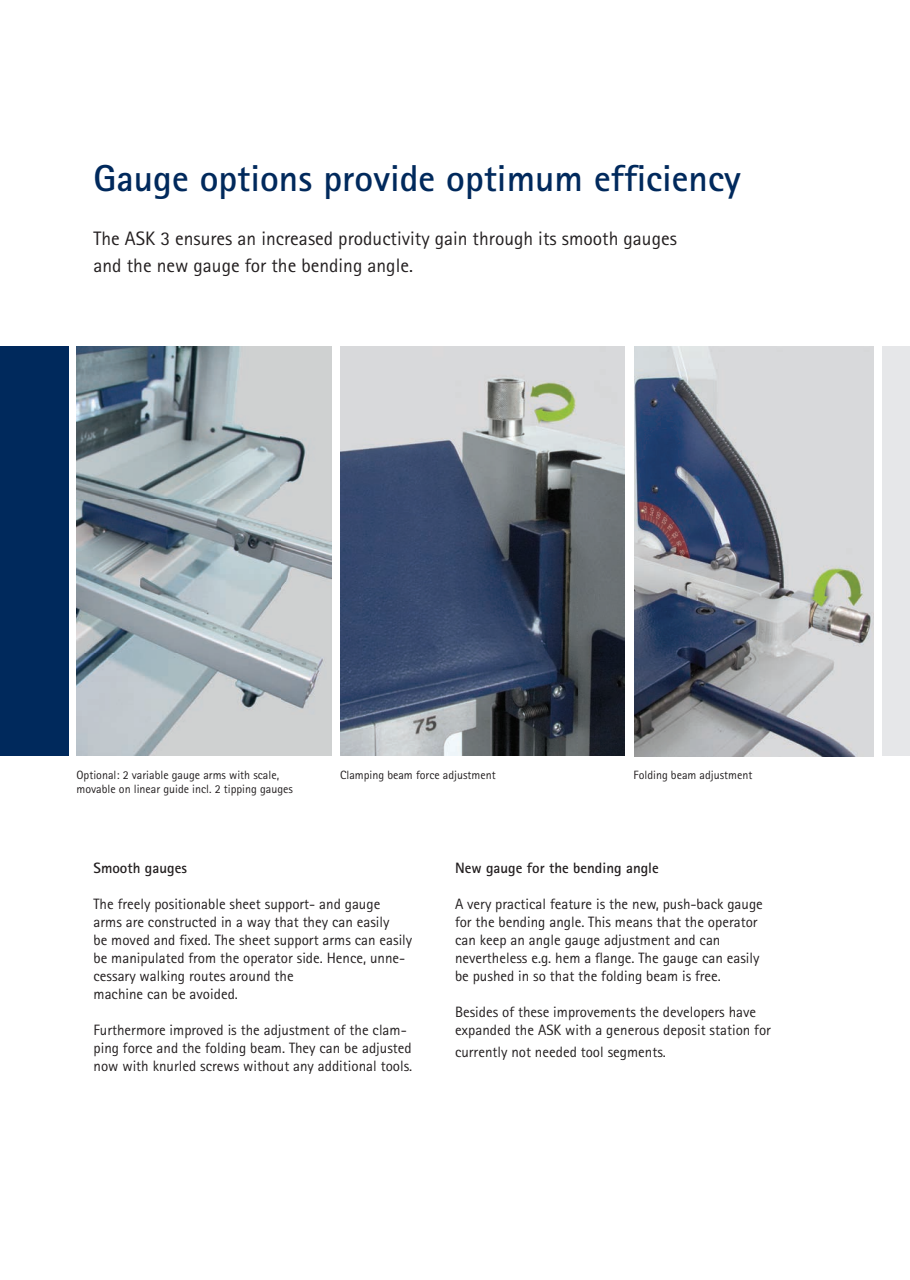
<style>
.page{position:relative;width:910px;height:1280px;background:#fff}
.page>*{position:absolute;margin:0;border:0;box-sizing:border-box;transform-origin:0 0}
.t1{font:700 37.5px "Agfa Rotis Sans Serif";color:#00295c}
.t2{font:19.5px/27px "Agfa Rotis Sans Serif";color:#231f20}
.t3{font:15px/18px "Agfa Rotis Sans Serif";color:#231f20}
.t4{font:700 15px "Agfa Rotis Sans Serif";color:#231f20}
.t5{font:12px/14.4px "Agfa Rotis Sans Serif";color:#231f20}
</style>
<div class="page">
<div style="left:0;top:346px;width:68px;height:409px;background:#00295c"></div>
<img style="left:77px;top:347px;width:255px;height:408px">
<img style="left:634px;top:347px;width:239px;height:409px">
<div style="left:882px;top:347px;width:28px;height:409px;background:#e6e7e9"></div>
<img style="left:341px;top:347px;width:283px;height:408px">
<h1 class="t1" style="left:94px;top:155px;width:649px">Gauge options provide optimum efficiency</h1>
<h2 class="t2" style="left:94px;top:225px;width:585px">The ASK 3 ensures an increased productivity gain through its smooth gauges and the new gauge for the bending angle.</h2>
<p class="t5" style="left:77px;top:767px;width:218px">Optional: 2 variable gauge arms with scale, movable on linear guide incl. 2 tipping gauges</p>
<p class="t5" style="left:340px;top:767px;width:157px">Clamping beam force adjustment</p>
<p class="t5" style="left:634px;top:767px;width:120px">Folding beam adjustment</p>
<p class="t4" style="left:94px;top:858px;width:95px">Smooth gauges</p>
<p class="t3" style="left:94px;top:895px;width:320px">The freely positionable sheet support- and gauge arms are constructed in a way that they can easily<br>be moved and fixed. The sheet support arms can easily be manipulated from the operator side. Hence, unne&shy;cessary walking routes around the<br>machine can be avoided.</p>
<p class="t3" style="left:94px;top:1021px;width:320px">Furthermore improved is the adjustment of the clam&shy;ping force and the folding beam. They can be adjusted now with knurled screws without any additional tools.</p>
<p class="t4" style="left:455px;top:858px;width:205px">New gauge for the bending angle</p>
<p class="t3" style="left:455px;top:895px;width:309px">A very practical feature is the new, push-back gauge for the bending angle. This means that the operator can keep an angle gauge adjustment and can nevertheless e.g. hem a flange. The gauge can easily be pushed in so that the folding beam is free.</p>
<p class="t3" style="left:455px;top:1003px;width:317px">Besides of these improvements the developers have expanded the ASK with a generous deposit station for</p>
<p class="t3" style="left:455px;top:1042px;width:213px">currently not needed tool segments.</p>
</div>
